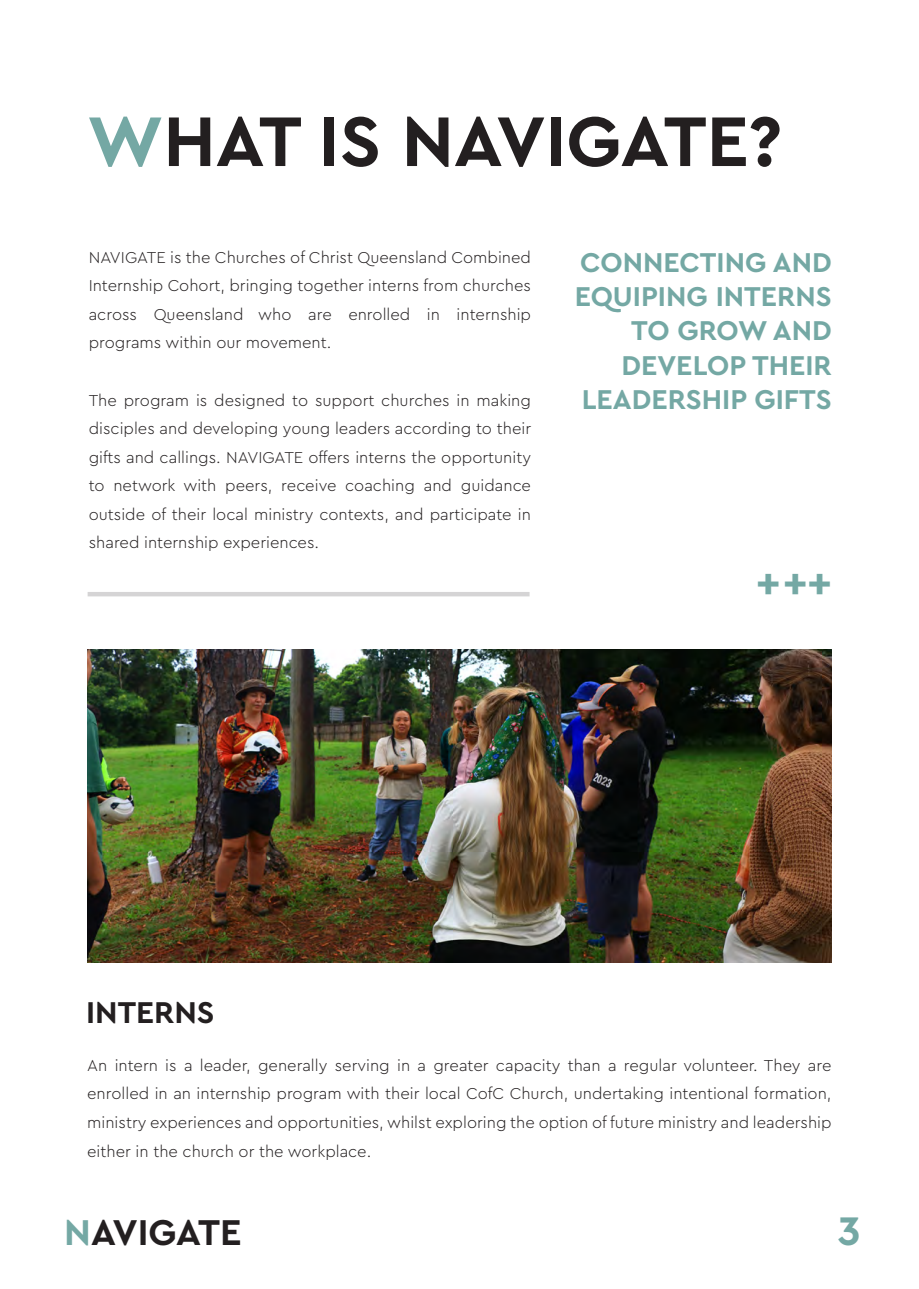
<style>
.page{position:relative;width:919px;height:1289px;background:#fff}
.page>*{position:absolute;margin:0;border:0;box-sizing:border-box;transform-origin:0 0}
.t1{font:700 73.5px "Cera Pro";color:#231f20}
.t2{font:700 43.5px "Cera Pro";color:#74a8a4}
.t3{font:700 41.7px "Cera Pro";color:#74a8a4}
.t4{font:700 37.5px "Cera Pro";color:#231f20}
.t5{font:700 31.5px "Cera Pro";color:#231f20}
.t6{font:700 28.5px/34.2px "Cera Pro";color:#74a8a4;text-align:right}
.t7{font:300 16.5px/28.5px "Cera Pro";color:#231f20;text-align:justify}
.s1{color:#74a8a4}
</style>
<div class="page">
<hr style="left:88px;top:592px;width:441px;height:4px;background:#d5d4d5">
<img style="left:88px;top:649px;width:743px;height:313px">
<h1 class="t1" style="left:87px;top:92px;width:696px"><span class="s1">W</span>HAT IS NAVIGATE?</h1>
<p class="t7" style="left:89px;top:242px;width:444px">NAVIGATE is the Churches of Christ Queensland Combined Internship Cohort, bringing together interns from churches across Queensland who are enrolled in internship programs within our movement.</p>
<p class="t7" style="left:89px;top:385px;width:444px">The program is designed to support churches in making disciples and developing young leaders according to their gifts and callings. NAVIGATE offers interns the opportunity to network with peers, receive coaching and guidance outside of their local ministry contexts, and participate in shared internship experiences.</p>
<h3 class="t6" style="left:574px;top:244px;width:258px">CONNECTING AND<br>EQUIPING INTERNS<br>TO GROW AND<br>DEVELOP THEIR<br>LEADERSHIP GIFTS</h3>
<h2 class="t2" style="left:756px;top:554px;width:77px">+++</h2>
<h3 class="t5" style="left:86px;top:991px;width:130px">INTERNS</h3>
<p class="t7" style="left:87px;top:1050px;width:745px">An intern is a leader, generally serving in a greater capacity than a regular volunteer. They are enrolled in an internship program with their local CofC Church, undertaking intentional formation, ministry experiences and opportunities, whilst exploring the option of future ministry and leadership either in the church or the workplace.</p>
<h3 class="t4" style="left:64px;top:1206px;width:179px"><span class="s1">N</span>AVIGATE</h3>
<h3 class="t3" style="left:837px;top:1202px;width:24px">3</h3>
</div>
